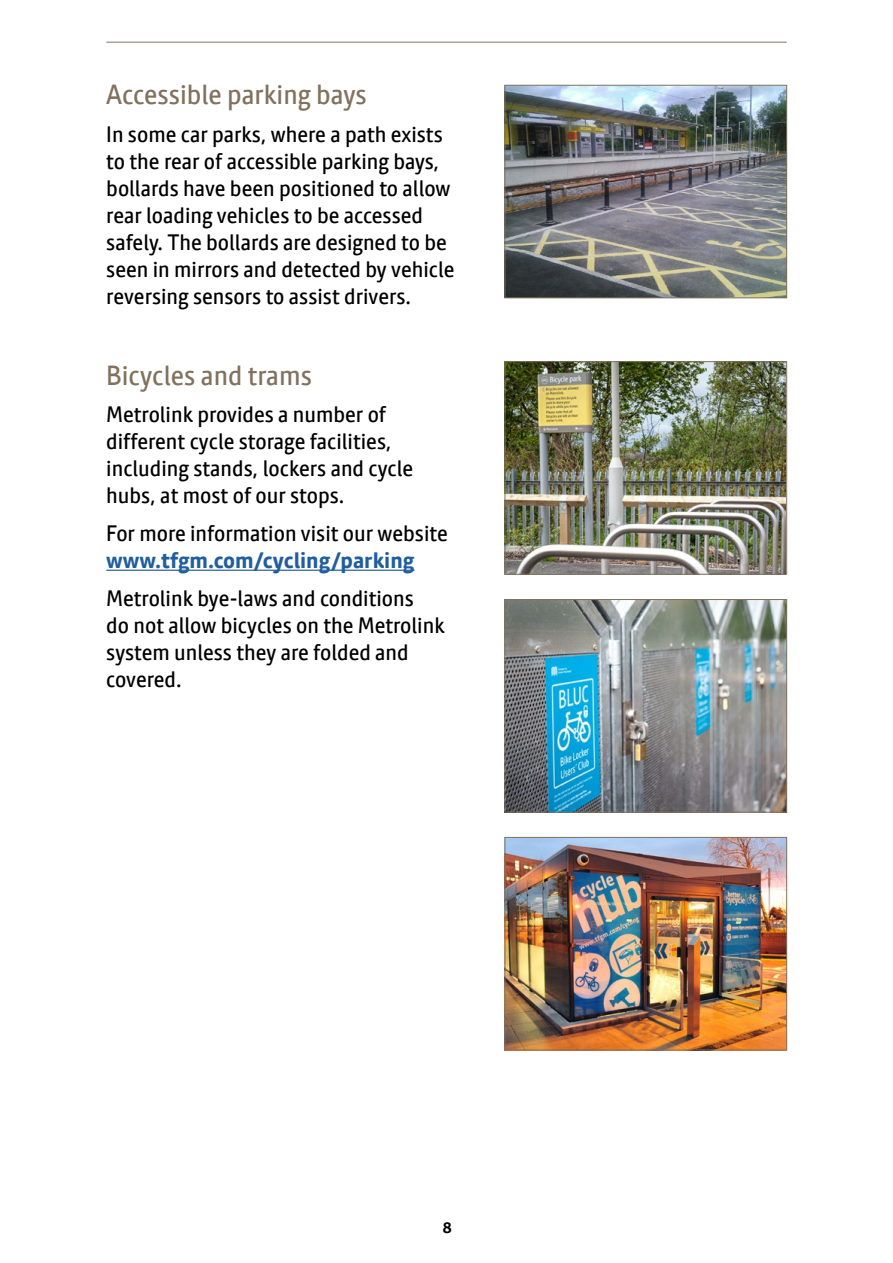
<style>
.page{position:relative;width:893px;height:1263px;background:#fff}
.page>*{position:absolute;margin:0;border:0;box-sizing:border-box;transform-origin:0 0}
.t1{font:27px "Calmetta";color:#81725e}
.t2{font:21.75px/27px "Calmetta";color:#000}
.t3{font:700 21.75px "Calmetta";color:#215e9e}
.t4{font:700 15px "Calmetta";color:#000}
</style>
<div class="page">
<hr style="left:106px;top:42px;width:681px;height:1px;background:#81725e">
<hr style="left:106px;top:570px;width:308px;height:1px;background:#215e9e">
<img style="left:507px;top:363px;width:278px;height:209px">
<div style="left:505px;top:361px;width:282px;height:213px;border:1px solid #81725e"></div>
<img style="left:507px;top:601px;width:278px;height:209px">
<div style="left:505px;top:599px;width:282px;height:213px;border:1px solid #81725e"></div>
<img style="left:507px;top:839px;width:278px;height:209px">
<div style="left:505px;top:837px;width:282px;height:213px;border:1px solid #81725e"></div>
<img style="left:507px;top:87px;width:278px;height:209px">
<div style="left:505px;top:85px;width:282px;height:213px;border:1px solid #81725e"></div>
<p class="t1" style="left:106px;top:79px;width:262px">Accessible parking bays</p>
<p class="t2" style="left:106px;top:121px;width:350px">In some car parks, where a path exists to the rear of accessible parking bays, bollards have been positioned to allow rear loading vehicles to be accessed safely. The bollards are designed to be seen in mirrors and detected by vehicle reversing sensors to assist drivers.</p>
<p class="t1" style="left:106px;top:359px;width:207px">Bicycles and trams</p>
<p class="t2" style="left:106px;top:401px;width:308px">Metrolink provides a number of different cycle storage facilities, including stands, lockers and cycle hubs, at most of our stops.</p>
<p class="t2" style="left:106px;top:520px;width:343px">For more information visit our website</p>
<p class="t3" style="left:106px;top:547px;width:310px">www.tfgm.com/cycling/parking</p>
<p class="t2" style="left:106px;top:584px;width:340px">Metrolink bye-laws and conditions<br>do not allow bicycles on the Metrolink system unless they are folded and covered.</p>
<p class="t4" style="left:443px;top:1218px;width:10px">8</p>
</div>
